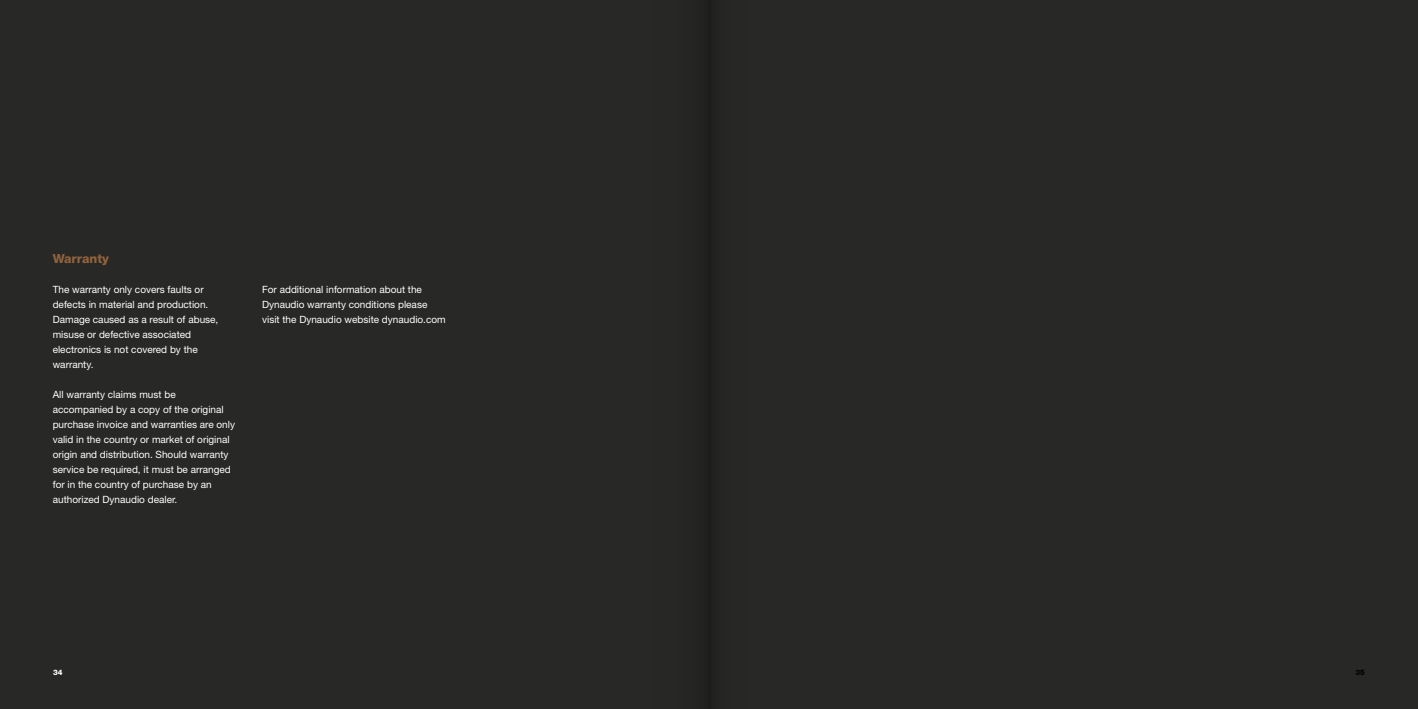
<style>
.page{position:relative;width:1418px;height:709px;background:#fff}
.page>*{position:absolute;margin:0;border:0;box-sizing:border-box;transform-origin:0 0}
.t1{font:800 12.5px "Helvetica Neue LT Std";color:#90633d}
.t2{font:10px/15px "Helvetica Neue LT Std";color:#fff}
.t3{font:800 7.5px "Helvetica Neue LT Std";color:#fff}
.t4{font:800 7.5px "Helvetica Neue LT Std";color:#000}
</style>
<div class="page">
<div style="left:0;top:0;width:1417px;height:709px;background:#282827"></div>
<p class="t1" style="left:53px;top:251px;width:58px">Warranty</p>
<p class="t2" style="left:53px;top:282px;width:167px">The warranty only covers faults or defects in material and production.<br>Damage caused as a result of abuse, misuse or defective associated electronics is not covered by the warranty.</p>
<p class="t2" style="left:53px;top:387px;width:184px">All warranty claims must be accompanied by a copy of the original purchase invoice and warranties are only valid in the country or market of original origin and distribution. Should warranty service be required, it must be arranged for in the country of purchase by an authorized Dynaudio dealer.</p>
<p class="t2" style="left:262px;top:282px;width:185px">For additional information about the<br>Dynaudio warranty conditions please visit the Dynaudio website dynaudio.com</p>
<p class="t3" style="left:53px;top:667px;width:11px">34</p>
<p class="t4" style="left:1355px;top:667px;width:11px">35</p>
</div>
